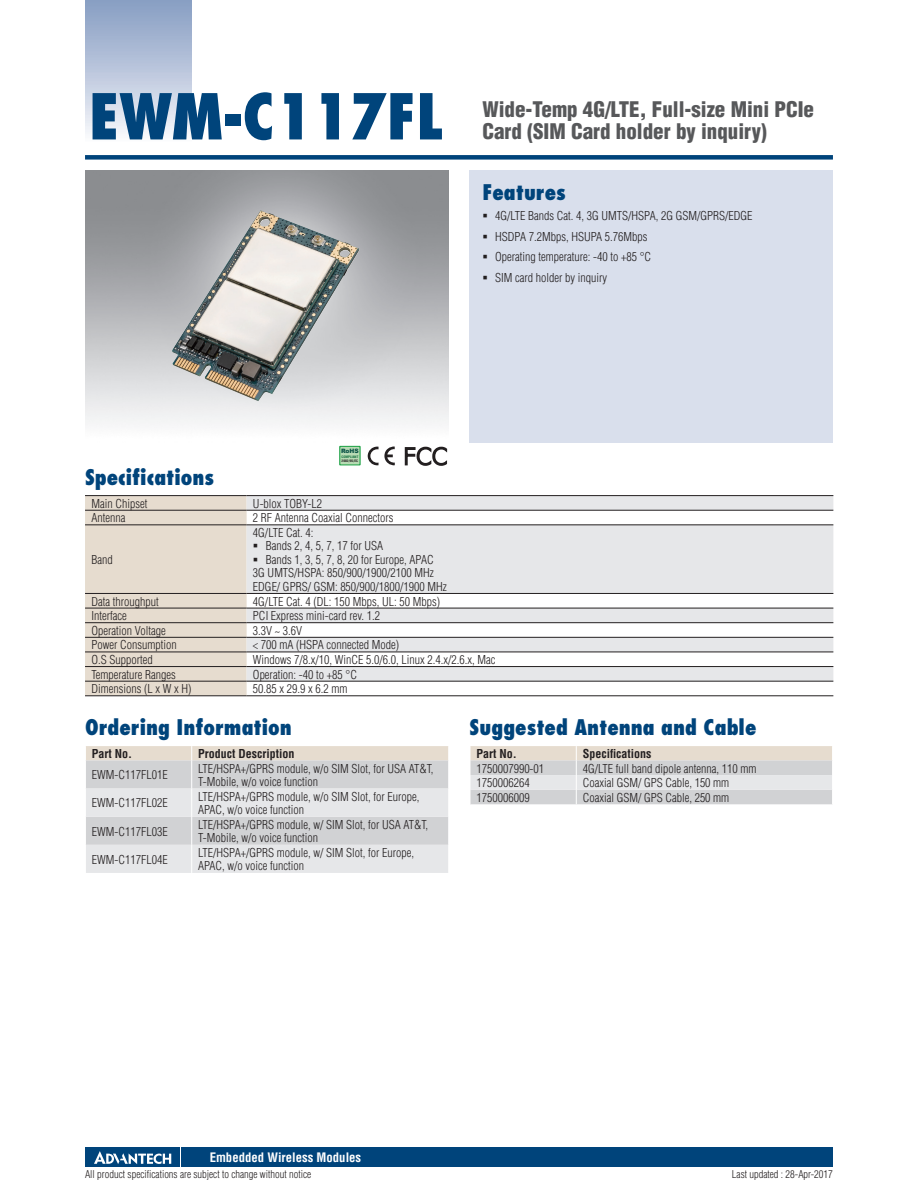
<style>
.page{position:relative;width:918px;height:1188px;background:#fff}
.page>*{position:absolute;margin:0;border:0;box-sizing:border-box;transform-origin:0 0}
.t1{font:800 condensed 61.5px "Futura";color:#00447b}
.t2{font:800 condensed 21px "Futura";color:#00447b}
.t3{font:900 condensed 21px/22.5px "Helvetica";color:#57585a}
.t4{font:700 condensed 12.75px "Helvetica";color:#fff}
.t5{font:300 condensed 12px/13.5px "Helvetica";color:#231f20}
.t6{font:700 condensed 12px "Helvetica";color:#231f20}
.t7{font:300 condensed 10.5px "Helvetica";color:#231f20}
.t8{font:900 6px "Arial";color:#0c5447}
.t9{font:700 condensed 3.3px "Helvetica";color:#231f20;scale:1.11 1}
.t10{font:700 condensed 3.3px "Helvetica";color:#0c6a39;scale:1.05 1}
</style>
<div class="page">
<div style="left:85px;top:155px;width:748px;height:5px;background:#00447b"></div>
<div style="left:85px;top:0;width:106px;height:143px;background:linear-gradient(to bottom,#849bc1,#f9fafc)"></div>
<div style="left:182px;top:1147px;width:651px;height:20px;background:#00447b"></div>
<div style="left:85px;top:1147px;width:95px;height:20px;background:#00447b"></div>
<svg style="left:94px;top:1151px;width:77px;height:13px"></svg>
<div style="left:470px;top:170px;width:363px;height:272px;background:#d9dfec"></div>
<div style="left:85px;top:496px;width:162px;height:199px;background:#e6dccf"></div>
<svg style="left:247px;top:496px;width:586px;height:185px;fill:#e6e7e9"></svg>
<hr style="left:85px;top:495px;width:162px;height:1px;background:#231f20">
<hr style="left:247px;top:495px;width:586px;height:1px;background:#231f20">
<hr style="left:85px;top:510px;width:162px;height:1px;background:#231f20">
<hr style="left:247px;top:510px;width:586px;height:1px;background:#231f20">
<hr style="left:85px;top:524px;width:162px;height:1px;background:#231f20">
<hr style="left:247px;top:524px;width:586px;height:1px;background:#231f20">
<hr style="left:85px;top:593px;width:162px;height:1px;background:#231f20">
<hr style="left:247px;top:593px;width:586px;height:1px;background:#231f20">
<hr style="left:85px;top:608px;width:162px;height:1px;background:#231f20">
<hr style="left:247px;top:608px;width:586px;height:1px;background:#231f20">
<hr style="left:85px;top:622px;width:162px;height:1px;background:#231f20">
<hr style="left:247px;top:622px;width:586px;height:1px;background:#231f20">
<hr style="left:85px;top:637px;width:162px;height:1px;background:#231f20">
<hr style="left:247px;top:637px;width:586px;height:1px;background:#231f20">
<hr style="left:85px;top:652px;width:162px;height:1px;background:#231f20">
<hr style="left:247px;top:652px;width:586px;height:1px;background:#231f20">
<hr style="left:85px;top:666px;width:162px;height:1px;background:#231f20">
<hr style="left:247px;top:666px;width:586px;height:1px;background:#231f20">
<hr style="left:85px;top:681px;width:162px;height:1px;background:#231f20">
<hr style="left:247px;top:681px;width:586px;height:1px;background:#231f20">
<hr style="left:85px;top:695px;width:162px;height:1px;background:#231f20">
<hr style="left:247px;top:695px;width:586px;height:1px;background:#231f20">
<svg style="left:86px;top:746px;width:363px;height:127px"></svg>
<svg style="left:470px;top:746px;width:362px;height:58px"></svg>
<svg style="left:404px;top:446px;width:44px;height:20px"></svg>
<svg style="left:368px;top:446px;width:27px;height:20px"></svg>
<svg style="left:339px;top:446px;width:22px;height:19px"></svg>
<div style="left:340px;top:447px;width:20px;height:17px;background:#b8dbb4"></div>
<img style="left:172px;top:210px;width:187px;height:191px">
<svg style="left:254px;top:544px;width:3px;height:4px"></svg>
<h1 class="t1" style="left:89px;top:77px;width:356px">EWM-C117FL</h1>
<h2 class="t3" style="left:482px;top:98px;width:333px">Wide-Temp 4G/LTE, Full-size Mini PCIe<br>Card (SIM Card holder by inquiry)</h2>
<h2 class="t2" style="left:482px;top:178px;width:85px">Features</h2>
<p class="t5" style="left:495px;top:205px;width:259px;line-height:20.7px">4G/LTE Bands Cat. 4, 3G UMTS/HSPA, 2G GSM/GPRS/EDGE HSDPA 7.2Mbps, HSUPA 5.76Mbps<br>Operating temperature: -40 to +85 °C<br>SIM card holder by inquiry</p>
<p class="t8" style="left:341px;top:447px;width:19px">RoHS</p>
<p class="t10" style="left:341px;top:455px;width:18px">COMPLIANT</p>
<p class="t9" style="left:342px;top:459px;width:17px">2002/95/EC</p>
<h2 class="t2" style="left:85px;top:463px;width:131px">Specifications</h2>
<p class="t5" style="left:91px;top:497px;width:57px">Main Chipset</p>
<p class="t5" style="left:253px;top:497px;width:71px">U-blox TOBY-L2</p>
<p class="t5" style="left:91px;top:511px;width:35px">Antenna</p>
<p class="t5" style="left:253px;top:511px;width:142px">2 RF Antenna Coaxial Connectors</p>
<p class="t5" style="left:91px;top:553px;width:23px">Band</p>
<p class="t5" style="left:253px;top:526px;width:62px">4G/LTE Cat. 4:</p>
<p class="t5" style="left:266px;top:539px;width:119px">Bands 2, 4, 5, 7, 17 for USA</p>
<p class="t5" style="left:266px;top:553px;width:170px">Bands 1, 3, 5, 7, 8, 20 for Europe, APAC</p>
<p class="t5" style="left:253px;top:566px;width:182px">3G UMTS/HSPA: 850/900/1900/2100 MHz</p>
<p class="t5" style="left:253px;top:580px;width:195px">EDGE/ GPRS/ GSM: 850/900/1800/1900 MHz</p>
<p class="t5" style="left:91px;top:594px;width:69px">Data throughput</p>
<p class="t5" style="left:253px;top:594px;width:189px">4G/LTE Cat. 4 (DL: 150 Mbps, UL: 50 Mbps)</p>
<p class="t5" style="left:91px;top:609px;width:37px">Interface</p>
<p class="t5" style="left:253px;top:609px;width:129px">PCI Express mini-card rev. 1.2</p>
<p class="t5" style="left:91px;top:624px;width:76px">Operation Voltage</p>
<p class="t5" style="left:253px;top:624px;width:51px">3.3V ~ 3.6V</p>
<p class="t5" style="left:91px;top:638px;width:87px">Power Consumption</p>
<p class="t5" style="left:253px;top:638px;width:148px">&lt; 700 mA (HSPA connected Mode)</p>
<p class="t5" style="left:91px;top:653px;width:63px">O.S Supported</p>
<p class="t5" style="left:253px;top:653px;width:244px">Windows 7/8.x/10, WinCE 5.0/6.0, Linux 2.4.x/2.6.x, Mac</p>
<p class="t5" style="left:91px;top:667px;width:86px">Temperature Ranges</p>
<p class="t5" style="left:253px;top:667px;width:106px">Operation: -40 to +85 °C</p>
<p class="t5" style="left:91px;top:682px;width:101px">Dimensions (L x W x H)</p>
<p class="t5" style="left:253px;top:682px;width:96px">50.85 x 29.9 x 6.2 mm</p>
<h2 class="t2" style="left:85px;top:714px;width:208px">Ordering Information</h2>
<p class="t6" style="left:92px;top:746px;width:42px">Part No.</p>
<p class="t6" style="left:198px;top:746px;width:98px">Product Description</p>
<p class="t5" style="left:92px;top:768px;width:77px">EWM-C117FL01E</p>
<p class="t5" style="left:198px;top:761px;width:237px">LTE/HSPA+/GPRS module, w/o SIM Slot, for USA AT&amp;T,<br>T-Mobile, w/o voice function</p>
<p class="t5" style="left:92px;top:796px;width:77px">EWM-C117FL02E</p>
<p class="t5" style="left:198px;top:789px;width:223px">LTE/HSPA+/GPRS module, w/o SIM Slot, for Europe,<br>APAC, w/o voice function</p>
<p class="t5" style="left:92px;top:824px;width:77px">EWM-C117FL03E</p>
<p class="t5" style="left:198px;top:818px;width:232px">LTE/HSPA+/GPRS module, w/ SIM Slot, for USA AT&amp;T,<br>T-Mobile, w/o voice function</p>
<p class="t5" style="left:92px;top:852px;width:77px">EWM-C117FL04E</p>
<p class="t5" style="left:198px;top:846px;width:217px">LTE/HSPA+/GPRS module, w/ SIM Slot, for Europe,<br>APAC, w/o voice function</p>
<h2 class="t2" style="left:470px;top:714px;width:288px">Suggested Antenna and Cable</h2>
<p class="t6" style="left:476px;top:746px;width:42px">Part No.</p>
<p class="t6" style="left:583px;top:746px;width:70px">Specifications</p>
<p class="t5" style="left:476px;top:761px;width:69px">1750007990-01</p>
<p class="t5" style="left:583px;top:761px;width:175px">4G/LTE full band dipole antenna, 110 mm</p>
<p class="t5" style="left:476px;top:776px;width:55px">1750006264</p>
<p class="t5" style="left:583px;top:776px;width:148px">Coaxial GSM/ GPS Cable, 150 mm</p>
<p class="t5" style="left:476px;top:791px;width:55px">1750006009</p>
<p class="t5" style="left:583px;top:791px;width:148px">Coaxial GSM/ GPS Cable, 250 mm</p>
<p class="t4" style="left:210px;top:1150px;width:153px">Embedded Wireless Modules</p>
<p class="t7" style="left:85px;top:1168px;width:228px">All product specifications are subject to change without notice</p>
<p class="t7" style="left:732px;top:1168px;width:103px">Last updated : 28-Apr-2017</p>
</div>
